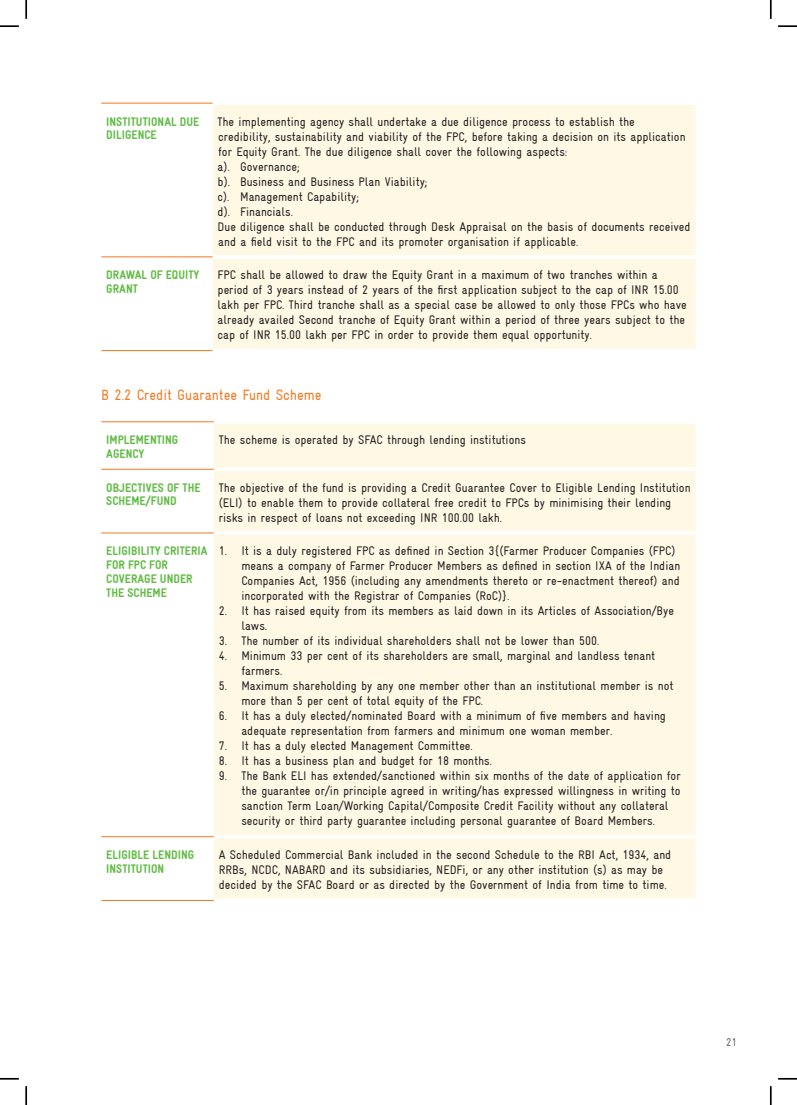
<style>
.page{position:relative;width:797px;height:1105px;background:#fff}
.page>*{position:absolute;margin:0;border:0;box-sizing:border-box;transform-origin:0 0}
.t1{font:condensed 15px "Gravur";color:#f47820}
.t2{font:condensed 12.5px/15px "Gravur";color:#221f1f}
.t3{font:900 condensed 12.5px/13.8px "Gravur";color:#61bb45}
.t4{font:condensed 11.25px "Gravur";color:#626366}
</style>
<div class="page">
<div style="left:212px;top:105px;width:483px;height:244px;background:#fff8e5"></div>
<hr style="left:212px;top:255px;width:483px;height:4px;background:#fff">
<hr style="left:101px;top:103px;width:111px;height:1px;background:#f47820">
<hr style="left:101px;top:257px;width:111px;height:1px;background:#f47820">
<hr style="left:101px;top:350px;width:111px;height:1px;background:#f47820">
<div style="left:214px;top:424px;width:481px;height:474px;background:#fff8e5"></div>
<hr style="left:214px;top:531px;width:481px;height:4px;background:#fff">
<hr style="left:214px;top:835px;width:481px;height:4px;background:#fff">
<svg style="left:214px;top:898px;width:481px;height:1px"></svg>
<hr style="left:101px;top:533px;width:113px;height:1px;background:#f47820">
<hr style="left:101px;top:836px;width:113px;height:1px;background:#f47820">
<hr style="left:101px;top:900px;width:113px;height:1px;background:#f47820">
<hr style="left:214px;top:467px;width:481px;height:4px;background:#fff">
<hr style="left:101px;top:421px;width:113px;height:1px;background:#f47820">
<hr style="left:101px;top:469px;width:113px;height:1px;background:#f47820">
<svg style="left:0;top:25px;width:19px;height:2px"></svg>
<svg style="left:778px;top:25px;width:19px;height:2px"></svg>
<svg style="left:0;top:1078px;width:19px;height:1px"></svg>
<svg style="left:778px;top:1078px;width:19px;height:1px"></svg>
<svg style="left:25px;top:0;width:2px;height:19px"></svg>
<svg style="left:25px;top:1086px;width:2px;height:19px"></svg>
<svg style="left:770px;top:0;width:1px;height:19px"></svg>
<svg style="left:770px;top:1086px;width:1px;height:19px"></svg>
<p class="t3" style="left:106px;top:115px;width:95px">INSTITUTIONAL DUE<br>DILIGENCE</p>
<p class="t2" style="left:218px;top:115px;width:474px">The implementing agency shall undertake a due diligence process to establish the<br>credibility, sustainability and viability of the FPC, before taking a decision on its application for Equity Grant. The due diligence shall cover the following aspects:<br>a). Governance;<br>b). Business and Business Plan Viability;<br>c). Management Capability;<br>d). Financials.<br>Due diligence shall be conducted through Desk Appraisal on the basis of documents received and a field visit to the FPC and its promoter organisation if applicable.</p>
<p class="t3" style="left:106px;top:269px;width:95px">DRAWAL OF EQUITY<br>GRANT</p>
<p class="t2" style="left:218px;top:268px;width:471px">FPC shall be allowed to draw the Equity Grant in a maximum of two tranches within a period of 3 years instead of 2 years of the first application subject to the cap of INR 15.00 lakh per FPC. Third tranche shall as a special case be allowed to only those FPCs who have already availed Second tranche of Equity Grant within a period of three years subject to the cap of INR 15.00 lakh per FPC in order to provide them equal opportunity.</p>
<p class="t1" style="left:101px;top:388px;width:222px">B 2.2 Credit Guarantee Fund Scheme</p>
<p class="t3" style="left:106px;top:434px;width:74px">IMPLEMENTING<br>AGENCY</p>
<p class="t2" style="left:219px;top:433px;width:308px">The scheme is operated by SFAC through lending institutions</p>
<p class="t3" style="left:106px;top:481px;width:96px">OBJECTIVES OF THE<br>SCHEME/FUND</p>
<p class="t2" style="left:219px;top:481px;width:473px">The objective of the fund is providing a Credit Guarantee Cover to Eligible Lending Institution (ELI) to enable them to provide collateral free credit to FPCs by minimising their lending risks in respect of loans not exceeding INR 100.00 lakh.</p>
<p class="t3" style="left:106px;top:545px;width:103px">ELIGIBILITY CRITERIA<br>FOR FPC FOR<br>COVERAGE UNDER<br>THE SCHEME</p>
<p class="t2" style="left:241px;top:544px;width:440px;text-indent:-22px">1. It is a duly registered FPC as defined in Section 3{(Farmer Producer Companies (FPC) means a company of Farmer Producer Members as defined in section IXA of the Indian Companies Act, 1956 (including any amendments thereto or re-enactment thereof) and incorporated with the Registrar of Companies (RoC)}.</p>
<p class="t2" style="left:241px;top:604px;width:434px;text-indent:-22px">2. It has raised equity from its members as laid down in its Articles of Association/Bye laws.</p>
<p class="t2" style="left:219px;top:634px;width:382px">3. The number of its individual shareholders shall not be lower than 500.</p>
<p class="t2" style="left:241px;top:649px;width:415px;text-indent:-22px">4. Minimum 33 per cent of its shareholders are small, marginal and landless tenant farmers.</p>
<p class="t2" style="left:241px;top:679px;width:433px;text-indent:-22px">5. Maximum shareholding by any one member other than an institutional member is not more than 5 per cent of total equity of the FPC.</p>
<p class="t2" style="left:241px;top:709px;width:426px;text-indent:-22px">6. It has a duly elected/nominated Board with a minimum of five members and having adequate representation from farmers and minimum one woman member.</p>
<p class="t2" style="left:219px;top:739px;width:255px">7. It has a duly elected Management Committee.</p>
<p class="t2" style="left:219px;top:754px;width:275px">8. It has a business plan and budget for 18 months.</p>
<p class="t2" style="left:241px;top:769px;width:441px;text-indent:-22px">9. The Bank ELI has extended/sanctioned within six months of the date of application for the guarantee or/in principle agreed in writing/has expressed willingness in writing to sanction Term Loan/Working Capital/Composite Credit Facility without any collateral security or third party guarantee including personal guarantee of Board Members.</p>
<p class="t3" style="left:106px;top:849px;width:89px">ELIGIBLE LENDING<br>INSTITUTION</p>
<p class="t2" style="left:219px;top:847px;width:454px">A Scheduled Commercial Bank included in the second Schedule to the RBI Act, 1934, and<br>RRBs, NCDC, NABARD and its subsidiaries, NEDFi, or any other institution (s) as may be decided by the SFAC Board or as directed by the Government of India from time to time.</p>
<p class="t4" style="left:726px;top:1037px;width:12px">21</p>
</div>
